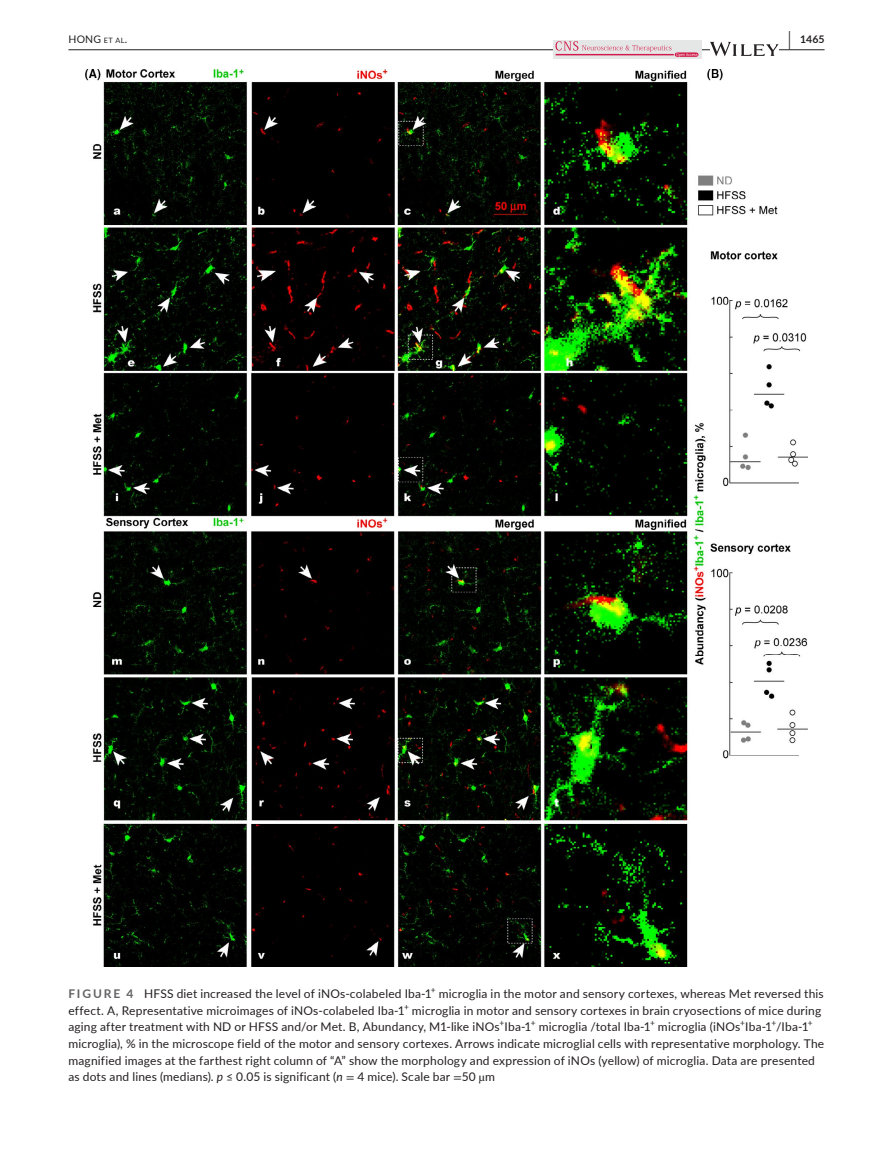
<style>
.page{position:relative;width:893px;height:1174px;background:#fff}
.page>*{position:absolute;margin:0;border:0;box-sizing:border-box;transform-origin:0 0}
.t1{font:12px/16.5px "Lato";letter-spacing:.015em;color:#231f20}
.t2{font:10.5px "Lato";color:#231f20}
.t3{font:700 10.5px "Lato";color:#231f20}
.s1{font-size:7.35px}
.s2{font-size:19.5px}
.s3{font-weight:700;color:#636366}
.s4{font-style:italic}
.s5{font-family:"STIX"}
</style>
<div class="page">
<hr style="left:68px;top:49px;width:756px;height:1px;background:#231f20">
<div style="left:553px;top:40px;width:148px;height:18px;background:#e5e6e6"></div>
<svg style="left:555px;top:41px;width:142px;height:16px"></svg>
<svg style="left:710px;top:42px;width:69px;height:14px"></svg>
<img style="left:85px;top:69px;width:723px;height:897px">
<p class="t2" style="left:68px;top:31px;width:60px">HONG <span class="s1">et al</span>.</p>
<p class="t3" style="left:789px;top:31px;width:37px"><span class="s2">|</span> 1465</p>
<p class="t1" style="left:68px;top:985px;width:757px"><span class="s3">FIGURE 4</span> HFSS diet increased the level of iNOs-colabeled Iba-1<sup>+</sup> microglia in the motor and sensory cortexes, whereas Met reversed this effect. A, Representative microimages of iNOs-colabeled Iba-1<sup>+</sup> microglia in motor and sensory cortexes in brain cryosections of mice during aging after treatment with ND or HFSS and/or Met. B, Abundancy, M1-like iNOs<sup>+</sup>Iba-1<sup>+</sup> microglia /total Iba-1<sup>+</sup> microglia (iNOs<sup>+</sup>Iba-1<sup>+</sup>/Iba-1<sup>+ </sup>microglia), % in the microscope field of the motor and sensory cortexes. Arrows indicate microglial cells with representative morphology. The magnified images at the farthest right column of “A” show the morphology and expression of iNOs (yellow) of microglia. Data are presented as dots and lines (medians). <span class="s4">p</span> ≤ 0.05 is significant (<span class="s4">n</span> <span class="s5">=</span> 4 mice). Scale bar <span class="s5">=</span>50 <span class="s5">µ</span>m</p>
</div>
